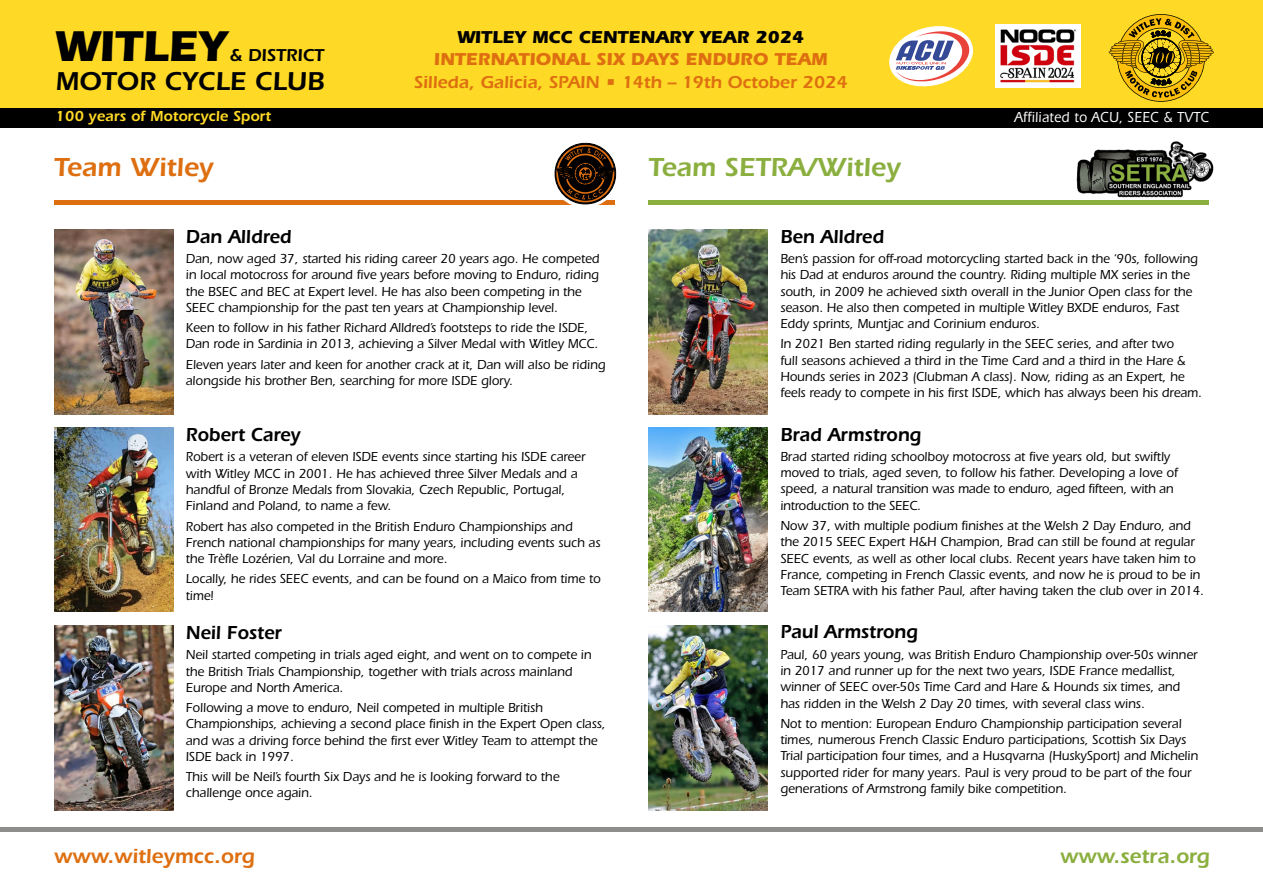
<style>
.page{position:relative;width:1263px;height:893px;background:#fff}
.page>*{position:absolute;margin:0;border:0;box-sizing:border-box;transform-origin:0 0}
.t1{font:700 44.55px "Itc Eras";color:#000}
.t2{font:600 27px "Itc Eras";color:#8baf3f}
.t3{font:600 27px "Itc Eras";color:#de6f11}
.t4{font:600 26.7px "Itc Eras";letter-spacing:.005em;color:#000}
.t5{font:600 21px "Itc Eras";color:#de6f11}
.t6{font:600 21px "Itc Eras";color:#8baf3f}
.t7{font:600 19.5px "Itc Eras";color:#000;scale:.95 1}
.t8{font:600 17.85px "Itc Eras";color:#de6f11}
.t9{font:700 17.85px "Itc Eras";color:#de6f11}
.t10{font:700 17.85px "Itc Eras";color:#000}
.t11{font:600 17.85px "Itc Eras";color:#000}
.t12{font:600 15px "Itc Eras";color:#fed925}
.t13{font:500 15px "Itc Eras";letter-spacing:.025em;color:#fff;scale:.9 1}
.t14{font:500 13.5px/16.2px "Itc Eras";color:#000;scale:.95 1}
</style>
<div class="page">
<div style="left:0;top:0;width:1263px;height:122px;background:#fed925"></div>
<div style="left:0;top:108px;width:1263px;height:20px;background:#000"></div>
<svg style="left:1109px;top:14px;width:105px;height:88px"></svg>
<img style="left:648px;top:230px;width:119px;height:184px">
<img style="left:648px;top:427px;width:119px;height:185px">
<img style="left:648px;top:626px;width:119px;height:184px">
<img style="left:54px;top:230px;width:119px;height:184px">
<img style="left:54px;top:427px;width:119px;height:185px">
<img style="left:54px;top:626px;width:119px;height:184px">
<img style="left:995px;top:25px;width:85px;height:62px">
<div style="left:0;top:827px;width:1263px;height:5px;background:#8e8e8d"></div>
<svg style="left:889px;top:26px;width:84px;height:61px"></svg>
<div style="left:54px;top:200px;width:560px;height:5px;background:#de6f11"></div>
<div style="left:648px;top:200px;width:561px;height:5px;background:#8baf3f"></div>
<div style="left:551px;top:140px;width:68px;height:68px;background:#fff;border-radius:50%"></div>
<svg style="left:555px;top:143px;width:61px;height:61px"></svg>
<img style="left:1076px;top:141px;width:138px;height:57px">
<h3 class="t10" style="left:457px;top:27px;width:348px">WITLEY MCC CENTENARY YEAR 2024</h3>
<h3 class="t9" style="left:434px;top:49px;width:395px">INTERNATIONAL SIX DAYS ENDURO TEAM</h3>
<h3 class="t8" style="left:414px;top:72px;width:436px">Silleda, Galicia, SPAIN • 14th – 19th October 2024</h3>
<h1 class="t1" style="left:55px;top:20px;width:173px">WITLEY</h1>
<h3 class="t11" style="left:230px;top:44px;width:96px">&amp; DISTRICT</h3>
<h3 class="t4" style="left:55px;top:65px;width:271px">MOTOR CYCLE CLUB</h3>
<p class="t12" style="left:55px;top:108px;width:217px">100 years of Motorcycle Sport</p>
<p class="t13" style="left:1014px;top:108px;width:218px">Affiliated to ACU, SEEC &amp; TVTC</p>
<h2 class="t3" style="left:54px;top:151px;width:161px">Team Witley</h2>
<h2 class="t2" style="left:648px;top:151px;width:254px">Team SETRA/Witley</h2>
<h3 class="t7" style="left:186px;top:225px;width:113px">Dan Alldred</h3>
<p class="t14" style="left:186px;top:251px;width:437px">Dan, now aged 37, started his riding career 20 years ago. He competed in local motocross for around five years before moving to Enduro, riding the BSEC and BEC at Expert level. He has also been competing in the SEEC championship for the past ten years at Championship level.</p>
<p class="t14" style="left:186px;top:320px;width:436px">Keen to follow in his father Richard Alldred’s footsteps to ride the ISDE,<br>Dan rode in Sardinia in 2013, achieving a Silver Medal with Witley MCC.</p>
<p class="t14" style="left:186px;top:356px;width:443px">Eleven years later and keen for another crack at it, Dan will also be riding alongside his brother Ben, searching for more ISDE glory.</p>
<h3 class="t7" style="left:186px;top:423px;width:122px">Robert Carey</h3>
<p class="t14" style="left:186px;top:449px;width:422px">Robert is a veteran of eleven ISDE events since starting his ISDE career with Witley MCC in 2001. He has achieved three Silver Medals and a handful of Bronze Medals from Slovakia, Czech Republic, Portugal, Finland and Poland, to name a few.</p>
<p class="t14" style="left:186px;top:518px;width:438px">Robert has also competed in the British Enduro Championships and<br>French national championships for many years, including events such as the Trèfle Lozérien, Val du Lorraine and more.</p>
<p class="t14" style="left:186px;top:571px;width:438px">Locally, he rides SEEC events, and can be found on a Maico from time to time!</p>
<h3 class="t7" style="left:186px;top:621px;width:102px">Neil Foster</h3>
<p class="t14" style="left:186px;top:647px;width:429px">Neil started competing in trials aged eight, and went on to compete in the British Trials Championship, together with trials across mainland<br>Europe and North America.</p>
<p class="t14" style="left:186px;top:700px;width:443px">Following a move to enduro, Neil competed in multiple British Championships, achieving a second place finish in the Expert Open class, and was a driving force behind the first ever Witley Team to attempt the ISDE back in 1997.</p>
<p class="t14" style="left:186px;top:769px;width:395px">This will be Neil’s fourth Six Days and he is looking forward to the challenge once again.</p>
<h3 class="t7" style="left:780px;top:225px;width:111px">Ben Alldred</h3>
<p class="t14" style="left:780px;top:251px;width:441px">Ben’s passion for off-road motorcycling started back in the ‘90s, following his Dad at enduros around the country. Riding multiple MX series in the south, in 2009 he achieved sixth overall in the Junior Open class for the season. He also then competed in multiple Witley BXDE enduros, Fast Eddy sprints, Muntjac and Corinium enduros.</p>
<p class="t14" style="left:780px;top:336px;width:445px">In 2021 Ben started riding regularly in the SEEC series, and after two<br>full seasons achieved a third in the Time Card and a third in the Hare &amp; Hounds series in 2023 (Clubman A class). Now, riding as an Expert, he feels ready to compete in his first ISDE, which has always been his dream.</p>
<h3 class="t7" style="left:780px;top:423px;width:150px">Brad Armstrong</h3>
<p class="t14" style="left:780px;top:449px;width:420px">Brad started riding schoolboy motocross at five years old, but swiftly moved to trials, aged seven, to follow his father. Developing a love of speed, a natural transition was made to enduro, aged fifteen, with an introduction to the SEEC.</p>
<p class="t14" style="left:780px;top:518px;width:447px">Now 37, with multiple podium finishes at the Welsh 2 Day Enduro, and the 2015 SEEC Expert H&amp;H Champion, Brad can still be found at regular SEEC events, as well as other local clubs. Recent years have taken him to France, competing in French Classic events, and now he is proud to be in Team SETRA with his father Paul, after having taken the club over in 2014.</p>
<h3 class="t7" style="left:780px;top:621px;width:146px">Paul Armstrong</h3>
<p class="t14" style="left:780px;top:646px;width:441px">Paul, 60 years young, was British Enduro Championship over-50s winner in 2017 and runner up for the next two years, ISDE France medallist, winner of SEEC over-50s Time Card and Hare &amp; Hounds six times, and has ridden in the Welsh 2 Day 20 times, with several class wins.</p>
<p class="t14" style="left:780px;top:716px;width:441px">Not to mention: European Enduro Championship participation several times, numerous French Classic Enduro participations, Scottish Six Days Trial participation four times, and a Husqvarna (HuskySport) and Michelin supported rider for many years. Paul is very proud to be part of the four generations of Armstrong family bike competition.</p>
<h3 class="t5" style="left:54px;top:844px;width:202px">www.witleymcc.org</h3>
<h3 class="t6" style="left:1060px;top:844px;width:151px">www.setra.org</h3>
</div>
